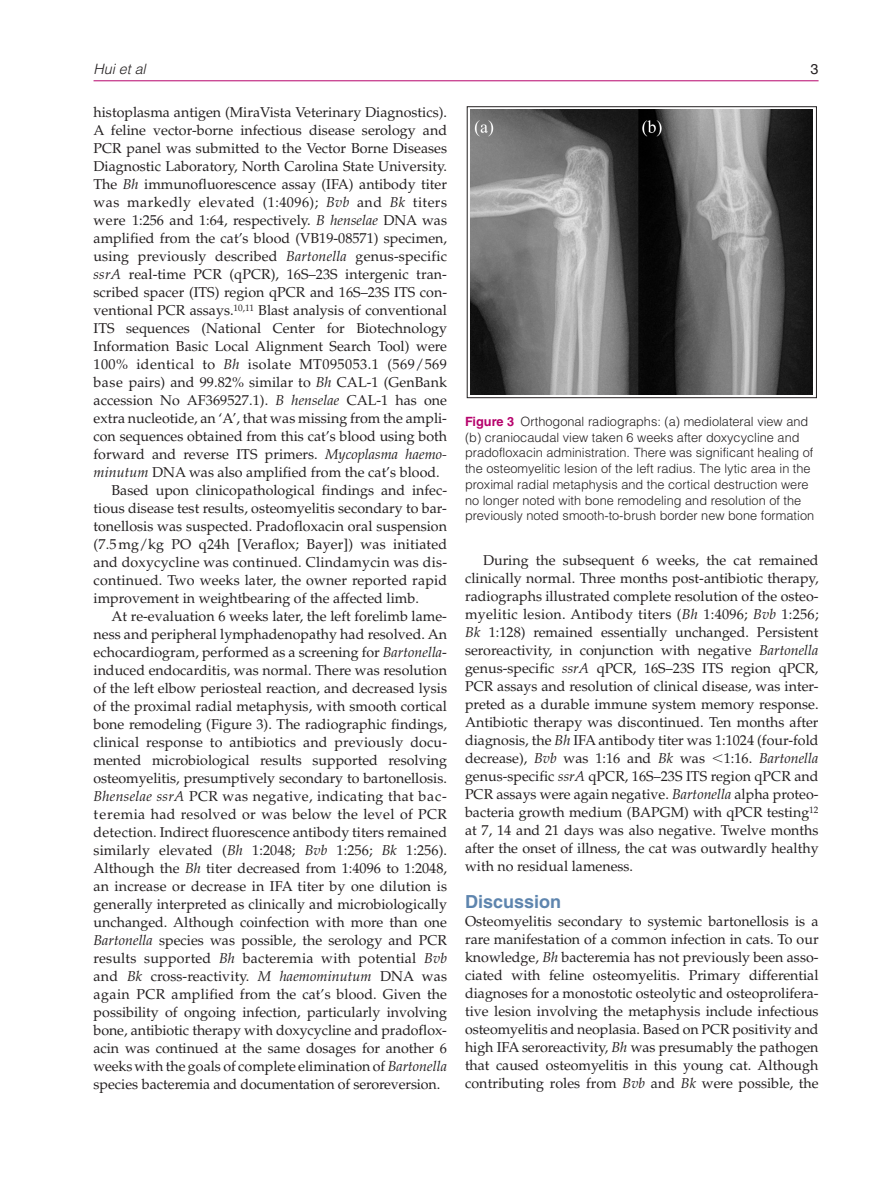
<style>
.page{position:relative;width:893px;height:1191px;background:#fff}
.page>*{position:absolute;margin:0;border:0;box-sizing:border-box;transform-origin:0 0}
.t1{font:700 18px "Helvetica LT Std";color:#5e85ae}
.t2{font:14.25px/18px "Palatino LT Std";color:#231f20;text-align:justify}
.t3{font:14.25px "Palatino LT Std";letter-spacing:.02em;color:#231f20}
.t4{font:14.25px "Palatino LT Std";letter-spacing:.03em;color:#231f20}
.t5{font:italic 300 14.25px "Helvetica LT Std";color:#231f20}
.t6{font:14.25px "Helvetica LT Std";color:#231f20}
.t7{font:300 12.75px/15.8px "Helvetica LT Std";color:#231f20}
.s1{font-style:italic}
.s2{font-weight:700;color:#b6036c}
</style>
<div class="page">
<hr style="left:94px;top:80px;width:725px;height:1px;background:#b6036c">
<img style="left:471px;top:110px;width:342px;height:285px">
<div style="left:467px;top:106px;width:350px;height:292px;border:1px solid #231f20"></div>
<p class="t5" style="left:94px;top:60px;width:54px">Hui et al</p>
<p class="t6" style="left:811px;top:61px;width:9px">3</p>
<p class="t2" style="left:94px;top:103px;width:355px">histoplasma antigen (MiraVista Veterinary Diagnostics).</p>
<p class="t2" style="left:94px;top:121px;width:355px">A feline vector-borne infectious disease serology and</p>
<p class="t2" style="left:94px;top:139px;width:355px">PCR panel was submitted to the Vector Borne Diseases</p>
<p class="t2" style="left:94px;top:157px;width:355px">Diagnostic Laboratory, North Carolina State University.</p>
<p class="t2" style="left:94px;top:175px;width:355px">The <span class="s1">Bh</span> immunofluorescence assay (IFA) antibody titer</p>
<p class="t4" style="left:94px;top:193px;width:355px">was markedly elevated (1:4096); <span class="s1">Bvb</span> and <span class="s1">Bk</span> titers</p>
<p class="t2" style="left:94px;top:211px;width:355px">were 1:256 and 1:64, respectively. <span class="s1">B henselae</span> DNA was</p>
<p class="t2" style="left:94px;top:229px;width:355px">amplified from the cat’s blood (VB19-08571) specimen,</p>
<p class="t2" style="left:94px;top:247px;width:355px">using previously described <span class="s1">Bartonella</span> genus-specific</p>
<p class="t2" style="left:94px;top:265px;width:355px"><span class="s1">ssrA</span> real-time PCR (qPCR), 16S–23S intergenic tran-</p>
<p class="t2" style="left:94px;top:283px;width:355px">scribed spacer (ITS) region qPCR and 16S–23S ITS con-</p>
<p class="t2" style="left:94px;top:301px;width:355px">ventional PCR assays.<sup>10,11</sup> Blast analysis of conventional</p>
<p class="t2" style="left:94px;top:319px;width:355px">ITS sequences (National Center for Biotechnology</p>
<p class="t2" style="left:94px;top:337px;width:355px">Information Basic Local Alignment Search Tool) were</p>
<p class="t4" style="left:94px;top:355px;width:355px">100% identical to <span class="s1">Bh</span> isolate MT095053.1 (569/569</p>
<p class="t2" style="left:94px;top:373px;width:355px">base pairs) and 99.82% similar to <span class="s1">Bh</span> CAL-1 (GenBank</p>
<p class="t2" style="left:94px;top:391px;width:355px">accession No AF369527.1). <span class="s1">B henselae</span> CAL-1 has one</p>
<p class="t2" style="left:94px;top:409px;width:355px">extra nucleotide, an ‘A’, that was missing from the ampli-</p>
<p class="t2" style="left:94px;top:427px;width:355px">con sequences obtained from this cat’s blood using both</p>
<p class="t2" style="left:94px;top:445px;width:355px">forward and reverse ITS primers. <span class="s1">Mycoplasma haemo-</span></p>
<p class="t2" style="left:94px;top:463px;width:348px"><span class="s1">minutum</span> DNA was also amplified from the cat’s blood.</p>
<p class="t2" style="left:112px;top:481px;width:337px">Based upon clinicopathological findings and infec-</p>
<p class="t2" style="left:94px;top:499px;width:355px">tious disease test results, osteomyelitis secondary to bar-</p>
<p class="t2" style="left:94px;top:517px;width:355px">tonellosis was suspected. Pradofloxacin oral suspension</p>
<p class="t2" style="left:94px;top:535px;width:355px">(7.5mg/kg PO q24h [Veraflox; Bayer]) was initiated</p>
<p class="t2" style="left:94px;top:553px;width:355px">and doxycycline was continued. Clindamycin was dis-</p>
<p class="t2" style="left:94px;top:571px;width:355px">continued. Two weeks later, the owner reported rapid</p>
<p class="t2" style="left:94px;top:589px;width:327px">improvement in weightbearing of the affected limb.</p>
<p class="t2" style="left:112px;top:607px;width:337px">At re-evaluation 6 weeks later, the left forelimb lame-</p>
<p class="t2" style="left:94px;top:625px;width:355px">ness and peripheral lymphadenopathy had resolved. An</p>
<p class="t2" style="left:94px;top:643px;width:355px">echocardiogram, performed as a screening for <span class="s1">Bartonella</span>-</p>
<p class="t2" style="left:94px;top:661px;width:355px">induced endocarditis, was normal. There was resolution</p>
<p class="t2" style="left:94px;top:679px;width:355px">of the left elbow periosteal reaction, and decreased lysis</p>
<p class="t2" style="left:94px;top:697px;width:355px">of the proximal radial metaphysis, with smooth cortical</p>
<p class="t2" style="left:94px;top:715px;width:355px">bone remodeling (Figure 3). The radiographic findings,</p>
<p class="t2" style="left:94px;top:733px;width:355px">clinical response to antibiotics and previously docu-</p>
<p class="t2" style="left:94px;top:751px;width:355px">mented microbiological results supported resolving</p>
<p class="t2" style="left:94px;top:769px;width:355px">osteomyelitis, presumptively secondary to bartonellosis.</p>
<p class="t3" style="left:94px;top:787px;width:355px"><span class="s1">Bhenselae ssrA</span> PCR was negative, indicating that bac-</p>
<p class="t3" style="left:94px;top:805px;width:355px">teremia had resolved or was below the level of PCR</p>
<p class="t2" style="left:94px;top:823px;width:355px">detection. Indirect fluorescence antibody titers remained</p>
<p class="t2" style="left:94px;top:841px;width:355px">similarly elevated (<span class="s1">Bh</span> 1:2048; <span class="s1">Bvb</span> 1:256; <span class="s1">Bk</span> 1:256).</p>
<p class="t2" style="left:94px;top:859px;width:355px">Although the <span class="s1">Bh</span> titer decreased from 1:4096 to 1:2048,</p>
<p class="t2" style="left:94px;top:877px;width:355px">an increase or decrease in IFA titer by one dilution is</p>
<p class="t2" style="left:94px;top:895px;width:355px">generally interpreted as clinically and microbiologically</p>
<p class="t2" style="left:94px;top:913px;width:355px">unchanged. Although coinfection with more than one</p>
<p class="t2" style="left:94px;top:931px;width:355px"><span class="s1">Bartonella</span> species was possible, the serology and PCR</p>
<p class="t2" style="left:94px;top:949px;width:355px">results supported <span class="s1">Bh</span> bacteremia with potential <span class="s1">Bvb</span></p>
<p class="t2" style="left:94px;top:967px;width:355px">and <span class="s1">Bk</span> cross-reactivity. <span class="s1">M haemominutum</span> DNA was</p>
<p class="t2" style="left:94px;top:985px;width:355px">again PCR amplified from the cat’s blood. Given the</p>
<p class="t2" style="left:94px;top:1003px;width:355px">possibility of ongoing infection, particularly involving</p>
<p class="t2" style="left:94px;top:1021px;width:355px">bone, antibiotic therapy with doxycycline and pradoflox-</p>
<p class="t2" style="left:94px;top:1039px;width:355px">acin was continued at the same dosages for another 6</p>
<p class="t2" style="left:94px;top:1057px;width:355px">weeks with the goals of complete elimination of <span class="s1">Bartonella</span></p>
<p class="t2" style="left:94px;top:1075px;width:348px">species bacteremia and documentation of seroreversion.</p>
<p class="t7" style="left:465px;top:413px;width:351px"><span class="s2">Figure 3</span> Orthogonal radiographs: (a) mediolateral view and (b) craniocaudal view taken 6 weeks after doxycycline and pradofloxacin administration. There was significant healing of the osteomyelitic lesion of the left radius. The lytic area in the proximal radial metaphysis and the cortical destruction were no longer noted with bone remodeling and resolution of the previously noted smooth-to-brush border new bone formation</p>
<p class="t2" style="left:465px;top:551px;width:355px;text-indent:18px">During the subsequent 6 weeks, the cat remained clinically normal. Three months post-antibiotic therapy, radiographs illustrated complete resolution of the osteo&shy;myelitic lesion. Antibody titers (<span class="s1">Bh</span> 1:4096; <span class="s1">Bvb</span> 1:256; <span class="s1">Bk</span> 1:128) remained essentially unchanged. Persistent seroreactivity, in conjunction with negative <span class="s1">Bartonella </span>genus-specific <span class="s1">ssrA</span> qPCR, 16S–23S ITS region qPCR, PCR assays and resolution of clinical disease, was inter&shy;preted as a durable immune system memory response.<br>Antibiotic therapy was discontinued. Ten months after diagnosis, the <span class="s1">Bh</span> IFA antibody titer was 1:1024 (four-fold decrease), <span class="s1">Bvb</span> was 1:16 and <span class="s1">Bk</span> was</p>
<p class="t2" style="left:465px;top:749px;width:355px;text-indent:259px">1:16. <span class="s1">Bartonella </span>genus-specific <span class="s1">ssrA</span> qPCR, 16S–23S ITS region qPCR and PCR assays were again negative. <span class="s1">Bartonella</span> alpha proteo&shy;bacteria growth medium (BAPGM) with qPCR testing<sup>12 </sup>at 7, 14 and 21 days was also negative. Twelve months after the onset of illness, the cat was outwardly healthy with no residual lameness.</p>
<p class="t1" style="left:465px;top:891px;width:98px">Discussion</p>
<p class="t2" style="left:465px;top:912px;width:355px">Osteomyelitis secondary to systemic bartonellosis is a rare manifestation of a common infection in cats. To our knowledge, <span class="s1">Bh</span> bacteremia has not previously been asso&shy;ciated with feline osteomyelitis. Primary differential diagnoses for a monostotic osteolytic and osteoprolifera&shy;tive lesion involving the metaphysis include infectious osteomyelitis and neoplasia. Based on PCR positivity and high IFA seroreactivity, <span class="s1">Bh</span> was presumably the pathogen that caused osteomyelitis in this young cat. Although contributing roles from <span class="s1">Bvb</span> and <span class="s1">Bk</span> were possible, the</p>
</div>
